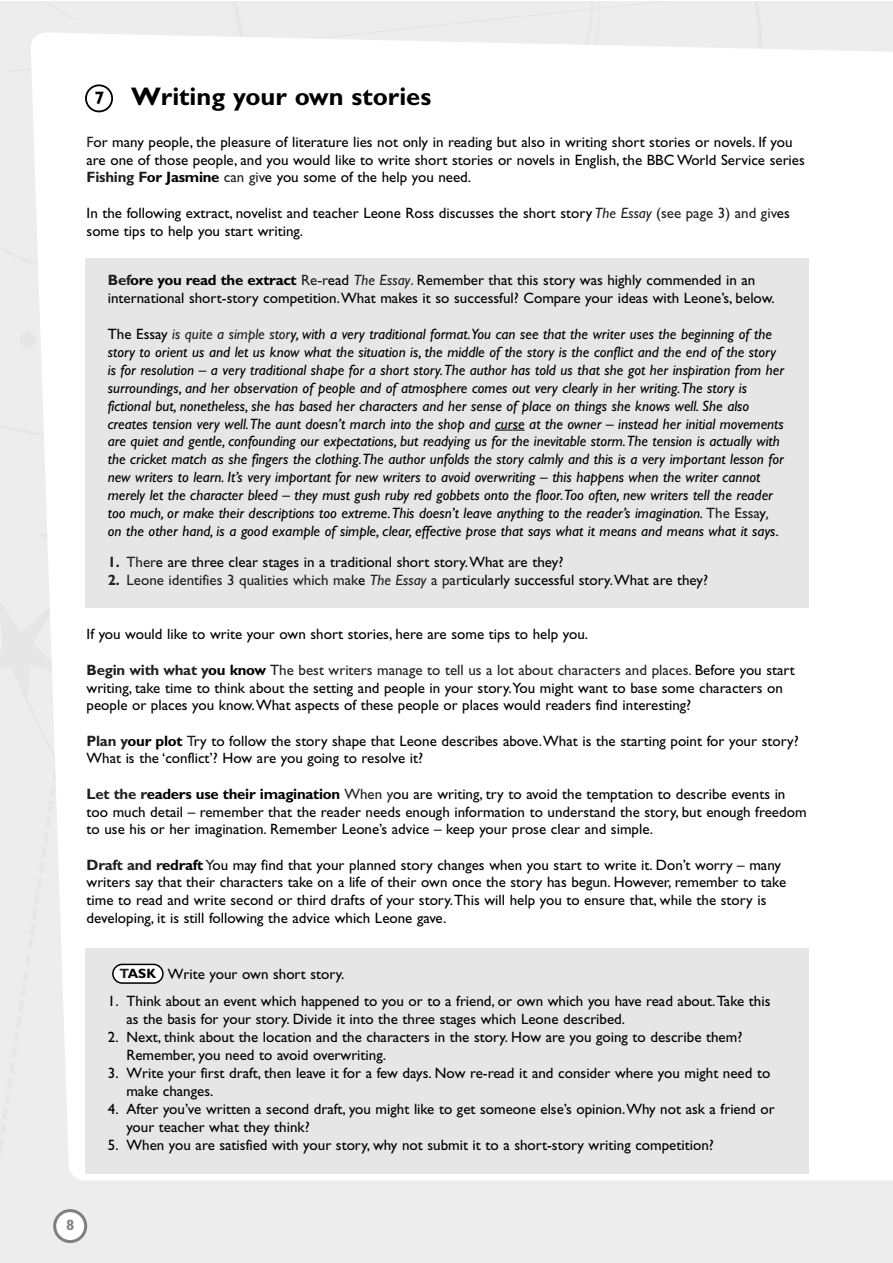
<style>
.page{position:relative;width:893px;height:1263px;background:#fff}
.page>*{position:absolute;margin:0;border:0;box-sizing:border-box;transform-origin:0 0}
.t1{font:700 25.5px "Gill Sans";color:#000}
.t2{font:700 18px "Gill Sans";color:#000}
.t3{font:15px/17.7px "Gill Sans";color:#000}
.t4{font:italic 15px/17.9px "Gill Sans";color:#000}
.t5{font:700 15px "Gill Sans";color:#808285}
.t6{font:700 13.5px "Gill Sans";color:#000}
.s1{color:#231f20}
.s2{font-weight:700;color:#231f20}
.s3{font-weight:700}
.s4{font-style:italic;color:#231f20}
.s5{font-style:normal}
.s6{font-style:normal;color:#231f20}
</style>
<div class="page">
<div style="left:0;top:2px;width:892px;height:1261px;background:#ededed"></div>
<div style="left:31px;top:33px;width:861px;height:1147px;background:#fff"></div>
<svg style="left:53px;top:1209px;width:34px;height:34px"></svg>
<div style="left:85px;top:259px;width:723px;height:349px;background:#e6e6e6"></div>
<div style="left:85px;top:948px;width:723px;height:225px;background:#e6e6e6"></div>
<svg style="left:495px;top:430px;width:29px;height:1px"></svg>
<svg style="left:112px;top:964px;width:52px;height:20px"></svg>
<svg style="left:85px;top:84px;width:28px;height:28px"></svg>
<h1 class="t1" style="left:131px;top:88px;width:301px">Writing your own stories</h1>
<p class="t3" style="left:87px;top:134px;width:719px"><span class="s1">F</span>or many people, the pleasure of literature lies not only in reading but also in writing short stories or novels. If you are one of those people, and you would like to write short stories or novels in English, the BBC World Service series<br><span class="s2">Fishing F</span><span class="s3">or Jasmine</span> <span class="s1">can giv</span>e you some of the help you need.</p>
<p class="t3" style="left:87px;top:206px;width:704px">In the following extract, novelist and teacher Leone Ross discusses the short story <span class="s4">The Essay</span> <span class="s1">(see page 3) and giv</span>es some tips to help you start writing.</p>
<p class="t3" style="left:108px;top:273px;width:668px"><span class="s2">Bef</span><span class="s3">ore you read the extract</span> <span class="s1">Re-r</span>ead <span class="s4">The Essay</span><span class="s1">.</span> Remember that this story was highly commended in an international short-story competition.What makes it so successful? Compare your ideas with Leone’s, below.</p>
<p class="t4" style="left:108px;top:327px;width:677px"><span class="s5">The Essay</span> <span class="s1">is quite a simple stor</span>y, with a very traditional format.You can see that the writer uses the beginning of the story to orient us and let us know what the situation is, the middle of the story is the conflict and the end of the story is for resolution – a very traditional shape for a short story.The author has told us that she got her inspiration from her surroundings, and her observation of people and of atmosphere comes out very clearly in her writing.The story is fictional but, nonetheless, she has based her characters and her sense of place on things she knows well. She also creates tension very well.The aunt doesn’t march into the shop and curse at the owner – instead her initial movements are quiet and gentle, confounding our expectations, but readying us for the inevitable storm.The tension is actually with the cricket match as she fingers the clothing.The author unfolds the story calmly and this is a very important lesson for new writers to learn. It’s very important for new writers to avoid overwriting – this happens when the writer cannot merely let the character bleed – they must gush ruby red gobbets onto the floor.Too often, new writers tell the reader too much, or make their descriptions too extreme.This doesn’t leave anything to the reader’s imagination. <span class="s6">The Essa</span><span class="s5">y</span><span class="s1">, </span>on the other hand, is a good example of simple, clear, effective prose that says what it means and means what it says.</p>
<p class="t3" style="left:108px;top:555px;width:457px"><span class="s2">1.</span> <span class="s1">Ther</span>e are three clear stages in a traditional short story.What are they?</p>
<p class="t3" style="left:108px;top:573px;width:601px"><span class="s2">2.</span> <span class="s1">Leone identifies 3 qualities which mak</span>e <span class="s4">The Essay</span> <span class="s1">a par</span>ticularly successful story.What are they?</p>
<p class="t2" style="left:95px;top:92px;width:11px">7</p>
<p class="t3" style="left:87px;top:627px;width:503px">If you would like to write your own short stories, here are some tips to help you.</p>
<p class="t3" style="left:87px;top:663px;width:709px"><span class="s2">Begin with what y</span><span class="s3">ou know</span> <span class="s1">The best writers manage to tell us a lot about characters and places.</span> Before you start writing, take time to think about the setting and people in your story.You might want to base some characters on people or places you know.What aspects of these people or places would readers find interesting?</p>
<p class="t3" style="left:87px;top:733px;width:713px"><span class="s2">Plan y</span><span class="s3">our plot</span> <span class="s1">T</span>ry to follow the story shape that Leone describes above.What is the starting point for your story?<br>What is the ‘conflict’? How are you going to resolve it?</p>
<p class="t3" style="left:87px;top:787px;width:721px"><span class="s2">Let the r</span><span class="s3">eaders use their imagination</span> <span class="s1">When y</span>ou are writing, try to avoid the temptation to describe events in too much detail – remember that the reader needs enough information to understand the story, but enough freedom to use his or her imagination. Remember Leone’s advice – keep your prose clear and simple.</p>
<p class="t3" style="left:87px;top:857px;width:701px"><span class="s2">Draft and r</span><span class="s3">edraft</span><span class="s1">Y</span>ou may find that your planned story changes when you start to write it. Don’t worry – many writers say that their characters take on a life of their own once the story has begun. However, remember to take time to read and write second or third drafts of your story.This will help you to ensure that, while the story is developing, it is still following the advice which Leone gave.</p>
<p class="t6" style="left:120px;top:969px;width:38px"><span class="s1">T</span>ASK</p>
<p class="t3" style="left:168px;top:967px;width:178px">Write your own short story.</p>
<p class="t3" style="left:126px;top:993px;width:645px;text-indent:-18px">1. Think about an event which happened to you or to a friend, or own which you have read about.Take this as the basis for your story. Divide it into the three stages which Leone described.</p>
<p class="t3" style="left:126px;top:1029px;width:617px;text-indent:-18px">2. Next, think about the location and the characters in the story. How are you going to describe them?<br>Remember, you need to avoid overwriting.</p>
<p class="t3" style="left:126px;top:1065px;width:645px;text-indent:-18px">3. Write your first draft, then leave it for a few days. Now re-read it and consider where you might need to make changes.</p>
<p class="t3" style="left:126px;top:1101px;width:650px;text-indent:-18px">4. After you’ve written a second draft, you might like to get someone else’s opinion.Why not ask a friend or your teacher what they think?</p>
<p class="t3" style="left:108px;top:1138px;width:607px">5. When you are satisfied with your story, why not submit it to a short-story writing competition?</p>
<p class="t5" style="left:66px;top:1220px;width:10px">8</p>
</div>
